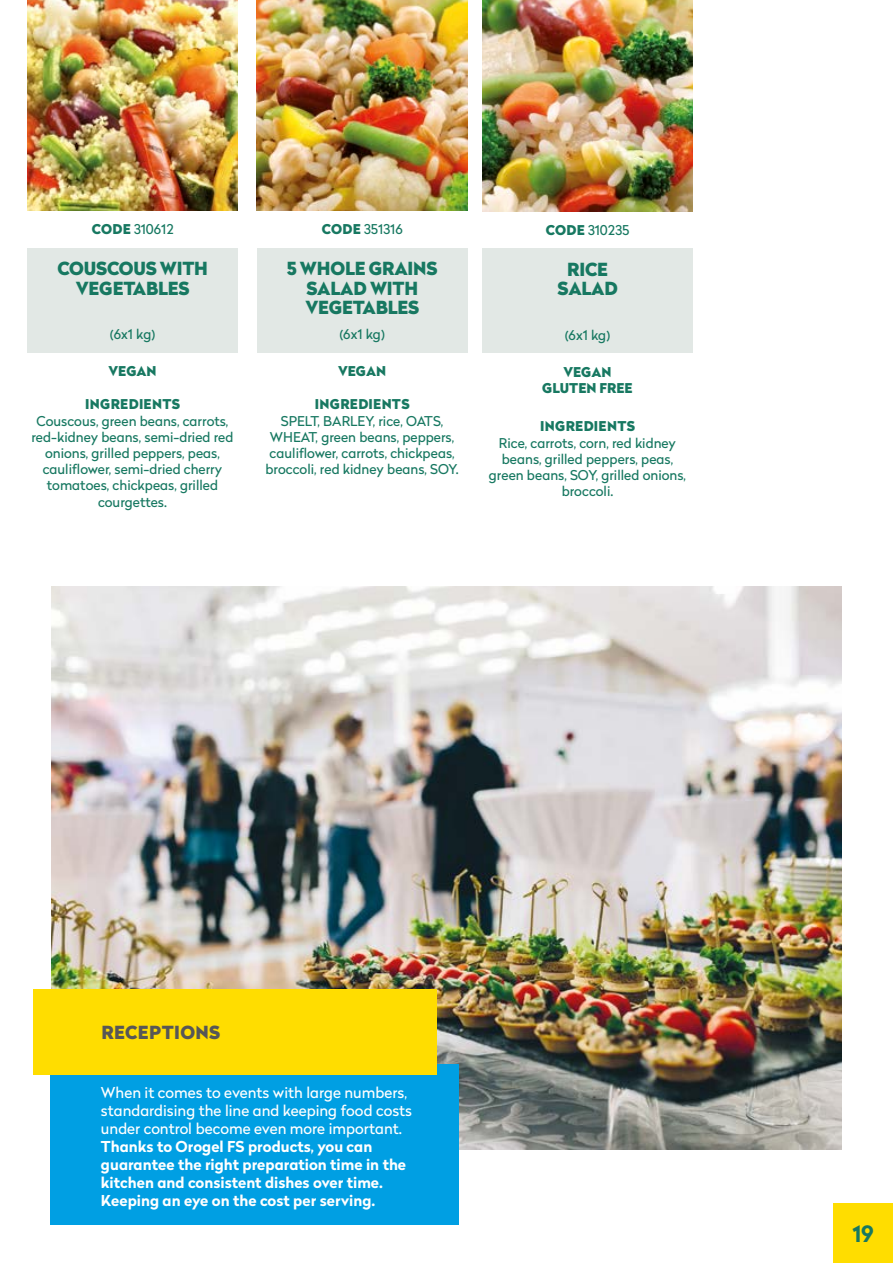
<style>
.page{position:relative;width:893px;height:1263px;background:#fff}
.page>*{position:absolute;margin:0;border:0;box-sizing:border-box;transform-origin:0 0}
.t1{font:700 22.5px "Radikal";color:#177861}
.t2{font:900 18px/19.5px "Radikal";letter-spacing:-.01em;color:#177861;text-align:center}
.t3{font:900 18px "Radikal";letter-spacing:.02em;color:#575756}
.t4{font:700 15px/18px "Radikal";color:#fff}
.t5{font:15px/18px "Radikal";color:#fff}
.t6{font:13.5px/16.2px "Radikal";color:#177861;text-align:center}
.t7{font:900 13.5px "Radikal";letter-spacing:.02em;color:#177861}
.t8{font:900 13.5px/16.2px "Radikal";color:#177861;text-align:center}
.s1{font-weight:900}
</style>
<div class="page">
<img style="left:51px;top:587px;width:791px;height:563px">
<div style="left:27px;top:248px;width:211px;height:105px;background:#e2e8e5"></div>
<img style="left:27px;top:0;width:211px;height:210px">
<div style="left:257px;top:248px;width:210px;height:105px;background:#e2e8e5"></div>
<img style="left:257px;top:0;width:210px;height:210px">
<div style="left:50px;top:1064px;width:409px;height:161px;background:#009fe3"></div>
<div style="left:33px;top:990px;width:404px;height:85px;background:#fd0"></div>
<div style="left:482px;top:249px;width:211px;height:104px;background:#e2e8e5"></div>
<img style="left:482px;top:0;width:211px;height:211px">
<div style="left:833px;top:1203px;width:60px;height:60px;background:#fd0"></div>
<p class="t6" style="left:92px;top:221px;width:83px"><span class="s1">CODE</span> 310612</p>
<h2 class="t2" style="left:57px;top:258px;width:152px">COUSCOUS WITH<br>VEGETABLES</h2>
<p class="t6" style="left:110px;top:326px;width:47px">(6x1 kg)</p>
<p class="t7" style="left:108px;top:361px;width:50px">VEGAN</p>
<p class="t7" style="left:85px;top:394px;width:96px">INGREDIENTS</p>
<p class="t6" style="left:31px;top:412px;width:204px">Couscous, green beans, carrots, red-kidney beans, semi-dried red onions, grilled peppers, peas, cauliflower, semi-dried cherry tomatoes, chickpeas, grilled courgettes.</p>
<p class="t6" style="left:322px;top:221px;width:82px"><span class="s1">CODE</span> 351316</p>
<h2 class="t2" style="left:287px;top:258px;width:152px">5 WHOLE GRAINS<br>SALAD WITH<br>VEGETABLES</h2>
<p class="t6" style="left:339px;top:326px;width:47px">(6x1 kg)</p>
<p class="t7" style="left:338px;top:361px;width:50px">VEGAN</p>
<p class="t7" style="left:315px;top:394px;width:96px">INGREDIENTS</p>
<p class="t6" style="left:265px;top:412px;width:195px">SPELT, BARLEY, rice, OATS,<br>WHEAT, green beans, peppers, cauliflower, carrots, chickpeas, broccoli, red kidney beans, SOY.</p>
<p class="t6" style="left:546px;top:221px;width:85px"><span class="s1">CODE</span> 310235</p>
<h2 class="t2" style="left:557px;top:259px;width:62px">RICE<br>SALAD</h2>
<p class="t6" style="left:565px;top:326px;width:47px">(6x1 kg)</p>
<p class="t8" style="left:542px;top:364px;width:92px">VEGAN<br>GLUTEN FREE</p>
<p class="t7" style="left:540px;top:416px;width:96px">INGREDIENTS</p>
<p class="t6" style="left:489px;top:434px;width:199px">Rice, carrots, corn, red kidney beans, grilled peppers, peas, green beans, SOY, grilled onions, broccoli.</p>
<h2 class="t3" style="left:101px;top:1019px;width:120px">RECEPTIONS</h2>
<p class="t5" style="left:101px;top:1083px;width:313px">When it comes to events with large numbers, standardising the line and keeping food costs under control become even more important.</p>
<p class="t4" style="left:101px;top:1137px;width:307px">Thanks to Orogel FS products, you can guarantee the right preparation time in the kitchen and consistent dishes over time.<br>Keeping an eye on the cost per serving.</p>
<h1 class="t1" style="left:852px;top:1217px;width:23px">19</h1>
</div>
